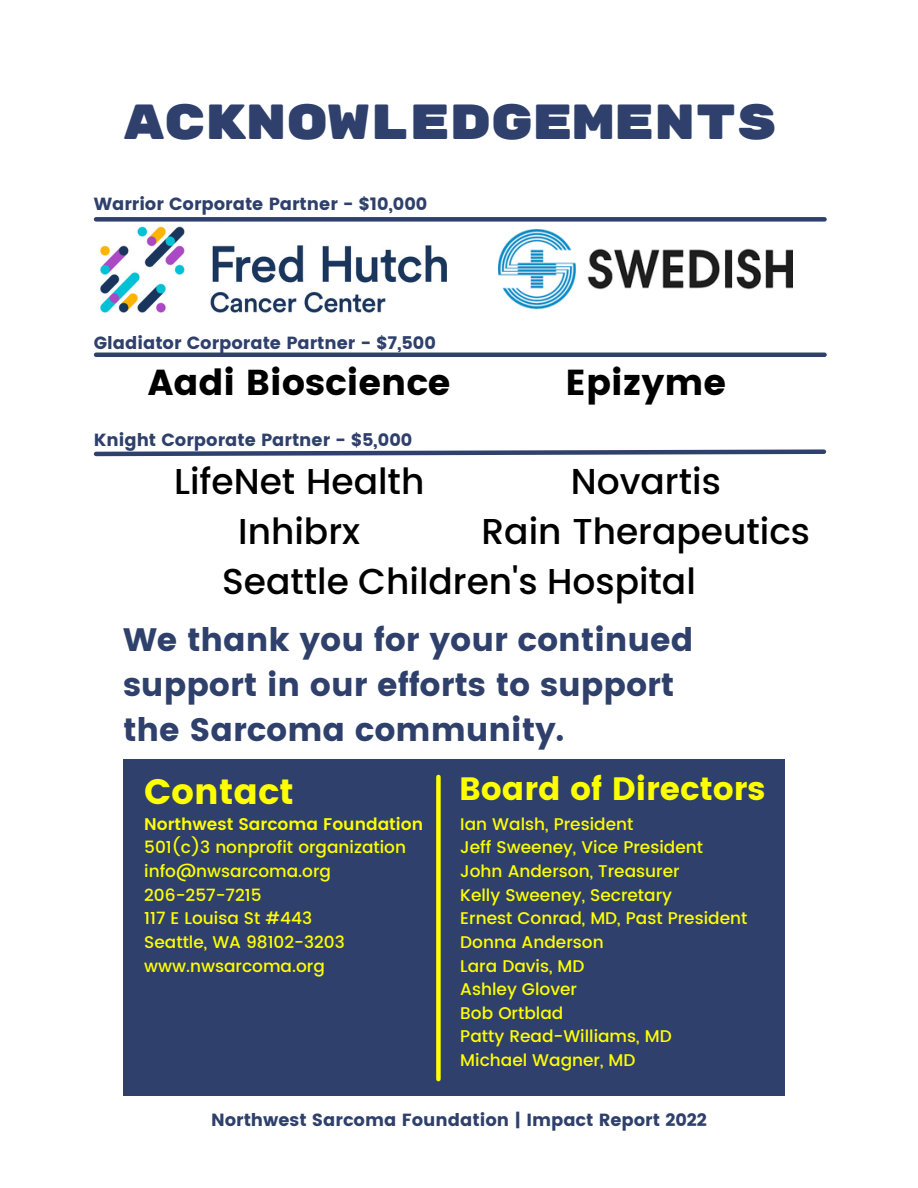
<style>
.page{position:relative;width:918px;height:1188px;background:#fff}
.page>*{position:absolute;margin:0;border:0;box-sizing:border-box;transform-origin:0 0}
.t1{font:49.05px "Rubik Mono One";letter-spacing:-.015em;color:#2e406b}
.t2{font:500 36px/49.5px "Poppins";color:#000;text-align:center}
.t3{font:36px "Poppins";color:#000}
.t4{font:35.25px "Poppins";color:#ff0}
.t5{font:32.4px/45px "Poppins";color:#2e406b}
.t6{font:32.25px "Poppins";color:#ff0}
.t7{font:17.55px "Poppins";color:#2e406b}
.t8{font:500 16.95px "Poppins";color:#ff0}
.t9{font:600 16.95px "Poppins";color:#ff0}
</style>
<div class="page">
<img style="left:100px;top:226px;width:347px;height:87px">
<img style="left:499px;top:230px;width:293px;height:79px">
<div style="left:123px;top:759px;width:661px;height:337px;background:#2e406b"></div>
<div style="left:436px;top:777px;width:5px;height:302px;background:#ff0"></div>
<div style="left:96px;top:217px;width:729px;height:5px;background:#2e406b"></div>
<hr style="left:96px;top:353px;width:729px;height:4px;background:#2e406b">
<svg style="left:93px;top:449px;width:734px;height:8px"></svg>
<p class="t1" style="left:123px;top:93px;width:656px">ACKNOWLEDGEMENTS</p>
<p class="t7" style="left:94px;top:193px;width:335px">Warrior Corporate Partner - $10,000</p>
<p class="t7" style="left:94px;top:332px;width:344px">Gladiator Corporate Partner - $7,500</p>
<h2 class="t3" style="left:148px;top:362px;width:305px">Aadi Bioscience</h2>
<p class="t7" style="left:94px;top:429px;width:320px">Knight Corporate Partner - $5,000</p>
<h2 class="t2" style="left:174px;top:457px;width:252px">LifeNet Health<br>Inhibrx</h2>
<h2 class="t3" style="left:566px;top:362px;width:162px">Epizyme</h2>
<h2 class="t2" style="left:482px;top:457px;width:330px">Novartis<br>Rain Therapeutics</h2>
<p class="t2" style="left:222px;top:557px;width:475px">Seattle Children's Hospital</p>
<h1 class="t5" style="left:123px;top:617px;width:572px">We thank you for your continued support in our efforts to support the Sarcoma community.</h1>
<p class="t4" style="left:144px;top:771px;width:151px">Contact</p>
<h2 class="t9" style="left:144px;top:814px;width:280px">Northwest Sarcoma Foundation</h2>
<h2 class="t8" style="left:144px;top:838px;width:263px">501(c)3 nonprofit organization</h2>
<h2 class="t8" style="left:144px;top:861px;width:188px">info@nwsarcoma.org</h2>
<h3 class="t8" style="left:144px;top:885px;width:119px">206-257-7215</h3>
<p class="t8" style="left:144px;top:909px;width:170px">117 E Louisa St #443</p>
<p class="t8" style="left:144px;top:932px;width:202px">Seattle, WA 98102-3203</p>
<p class="t8" style="left:144px;top:956px;width:182px">www.nwsarcoma.org</p>
<p class="t6" style="left:459px;top:770px;width:308px">Board of Directors</p>
<p class="t8" style="left:460px;top:814px;width:175px">Ian Walsh, President</p>
<p class="t8" style="left:460px;top:838px;width:244px">Jeff Sweeney, Vice President</p>
<p class="t8" style="left:460px;top:861px;width:221px">John Anderson, Treasurer</p>
<p class="t8" style="left:460px;top:885px;width:213px">Kelly Sweeney, Secretary</p>
<p class="t8" style="left:460px;top:909px;width:289px">Ernest Conrad, MD, Past President</p>
<p class="t8" style="left:460px;top:932px;width:145px">Donna Anderson</p>
<p class="t8" style="left:460px;top:956px;width:126px">Lara Davis, MD</p>
<p class="t8" style="left:460px;top:979px;width:118px">Ashley Glover</p>
<p class="t8" style="left:460px;top:1003px;width:104px">Bob Ortblad</p>
<p class="t8" style="left:460px;top:1027px;width:213px">Patty Read-Williams, MD</p>
<p class="t8" style="left:460px;top:1050px;width:177px">Michael Wagner, MD</p>
<p class="t7" style="left:211px;top:1110px;width:497px">Northwest Sarcoma Foundation | Impact Report 2022</p>
</div>
